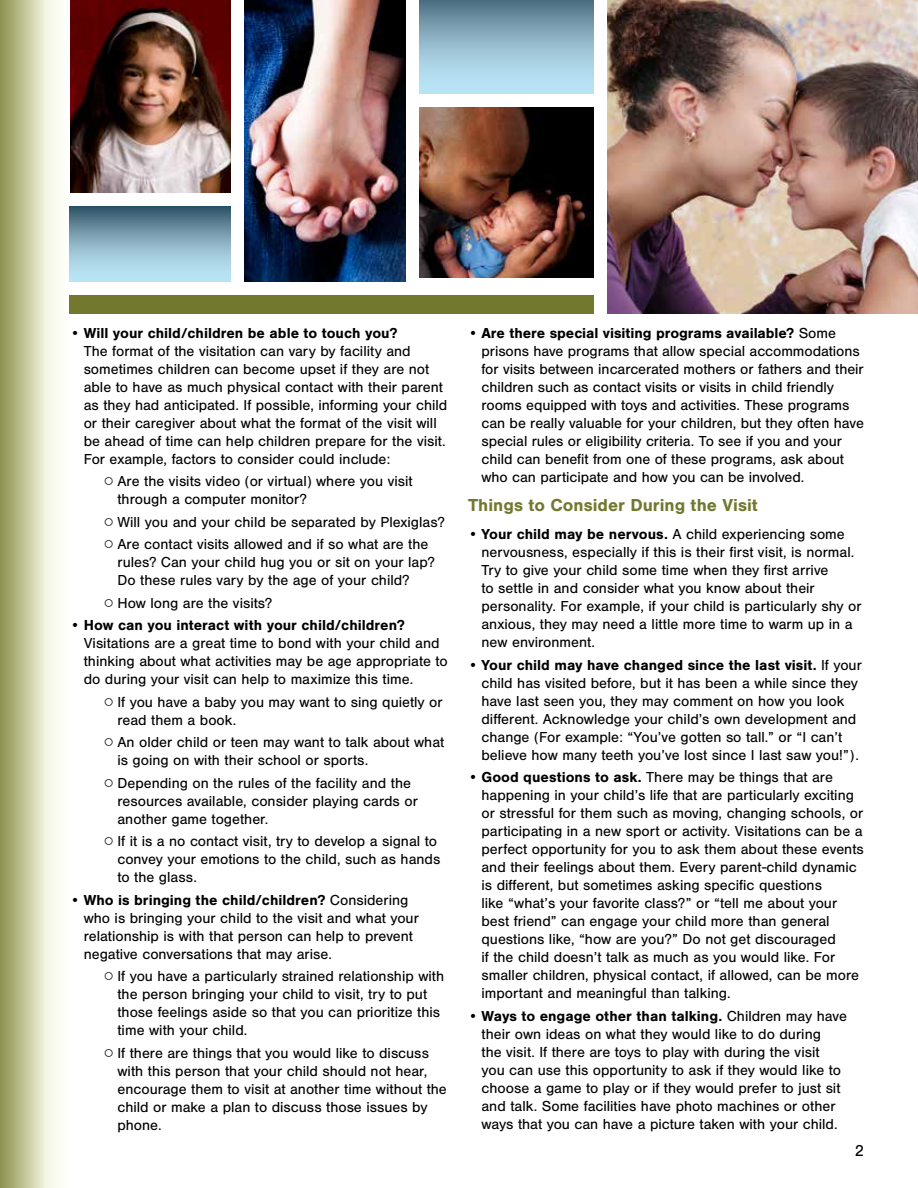
<style>
.page{position:relative;width:918px;height:1188px;background:#fff}
.page>*{position:absolute;margin:0;border:0;box-sizing:border-box;transform-origin:0 0}
.t1{font:700 18px "Nimbus San";color:#73782e}
.t2{font:16.5px "Nimbus San";color:#000}
.t3{font:15px/18px "Nimbus San";color:#000}
.t4{font:700 15px "Nimbus San";color:#000}
.s1{font-weight:700}
</style>
<div class="page">
<svg style="left:420px;top:0;width:174px;height:94px;background:#90b7c9"></svg>
<div style="left:0;top:0;width:70px;height:1188px;background:linear-gradient(to right,#969b56,#fff)"></div>
<img style="left:608px;top:0;width:310px;height:314px">
<img style="left:70px;top:0;width:161px;height:193px">
<img style="left:244px;top:0;width:161px;height:282px">
<img style="left:420px;top:107px;width:174px;height:171px">
<div style="left:70px;top:295px;width:524px;height:19px;background:#73782e"></div>
<svg style="left:70px;top:206px;width:161px;height:76px;background:#84abbd"></svg>
<p class="t4" style="left:70px;top:324px;width:329px">• Will your child/children be able to touch you?</p>
<p class="t3" style="left:84px;top:342px;width:365px">The format of the visitation can vary by facility and sometimes children can become upset if they are not able to have as much physical contact with their parent as they had anticipated. If possible, informing your child or their caregiver about what the format of the visit will be ahead of time can help children prepare for the visit.<br>For example, factors to consider could include:</p>
<p class="t3" style="left:117px;top:472px;width:297px;text-indent:-14px">○ Are the visits video (or virtual) where you visit through a computer monitor?</p>
<p class="t3" style="left:104px;top:513px;width:342px">○ Will you and your child be separated by Plexiglas?</p>
<p class="t3" style="left:117px;top:535px;width:319px;text-indent:-14px">○ Are contact visits allowed and if so what are the rules? Can your child hug you or sit on your lap?<br>Do these rules vary by the age of your child?</p>
<p class="t3" style="left:104px;top:594px;width:170px">○ How long are the visits?</p>
<p class="t4" style="left:70px;top:617px;width:336px">• How can you interact with your child/children?</p>
<p class="t3" style="left:84px;top:634px;width:366px">Visitations are a great time to bond with your child and thinking about what activities may be age appropriate to do during your visit can help to maximize this time.</p>
<p class="t3" style="left:117px;top:693px;width:327px;text-indent:-14px">○ If you have a baby you may want to sing quietly or read them a book.</p>
<p class="t3" style="left:117px;top:733px;width:328px;text-indent:-14px">○ An older child or teen may want to talk about what is going on with their school or sports.</p>
<p class="t3" style="left:117px;top:774px;width:302px;text-indent:-14px">○ Depending on the rules of the facility and the resources available, consider playing cards or another game together.</p>
<p class="t3" style="left:117px;top:832px;width:324px;text-indent:-14px">○ If it is a no contact visit, try to develop a signal to convey your emotions to the child, such as hands to the glass.</p>
<p class="t3" style="left:84px;top:891px;width:337px;text-indent:-14px"><span class="s1">• Who is bringing the child/children?</span> Considering who is bringing your child to the visit and what your relationship is with that person can help to prevent negative conversations that may arise.</p>
<p class="t3" style="left:117px;top:967px;width:328px;text-indent:-14px">○ If you have a particularly strained relationship with the person bringing your child to visit, try to put those feelings aside so that you can prioritize this time with your child.</p>
<p class="t3" style="left:117px;top:1044px;width:331px;text-indent:-14px">○ If there are things that you would like to discuss with this person that your child should not hear, encourage them to visit at another time without the child or make a plan to discuss those issues by phone.</p>
<p class="t3" style="left:482px;top:324px;width:384px;text-indent:-14px"><span class="s1">• Are there special visiting programs available?</span> Some prisons have programs that allow special accommodations for visits between incarcerated mothers or fathers and their children such as contact visits or visits in child friendly rooms equipped with toys and activities. These programs can be really valuable for your children, but they often have special rules or eligibility criteria. To see if you and your child can benefit from one of these programs, ask about who can participate and how you can be involved.</p>
<p class="t1" style="left:468px;top:495px;width:291px">Things to Consider During the Visit</p>
<p class="t3" style="left:482px;top:525px;width:382px;text-indent:-14px"><span class="s1">• Your child may be nervous.</span> A child experiencing some nervousness, especially if this is their first visit, is normal.<br>Try to give your child some time when they first arrive<br>to settle in and consider what you know about their personality. For example, if your child is particularly shy or anxious, they may need a little more time to warm up in a new environment.</p>
<p class="t3" style="left:482px;top:656px;width:382px;text-indent:-14px"><span class="s1">• Your child may have changed since the last visit.</span> If your child has visited before, but it has been a while since they have last seen you, they may comment on how you look different. Acknowledge your child’s own development and change (For example: “You’ve gotten so tall.” or “I can’t believe how many teeth you’ve lost since I last saw you!”).</p>
<p class="t3" style="left:482px;top:768px;width:384px;text-indent:-14px"><span class="s1">• Good questions to ask.</span> There may be things that are happening in your child’s life that are particularly exciting or stressful for them such as moving, changing schools, or participating in a new sport or activity. Visitations can be a perfect opportunity for you to ask them about these events and their feelings about them. Every parent-child dynamic is different, but sometimes asking specific questions<br>like “what’s your favorite class?” or “tell me about your best friend” can engage your child more than general questions like, “how are you?” Do not get discouraged<br>if the child doesn’t talk as much as you would like. For smaller children, physical contact, if allowed, can be more important and meaningful than talking.</p>
<p class="t3" style="left:482px;top:1007px;width:367px;text-indent:-14px"><span class="s1">• Ways to engage other than talking.</span> Children may have their own ideas on what they would like to do during<br>the visit. If there are toys to play with during the visit<br>you can use this opportunity to ask if they would like to choose a game to play or if they would prefer to just sit and talk. Some facilities have photo machines or other ways that you can have a picture taken with your child.</p>
<p class="t2" style="left:855px;top:1141px;width:11px">2</p>
</div>
